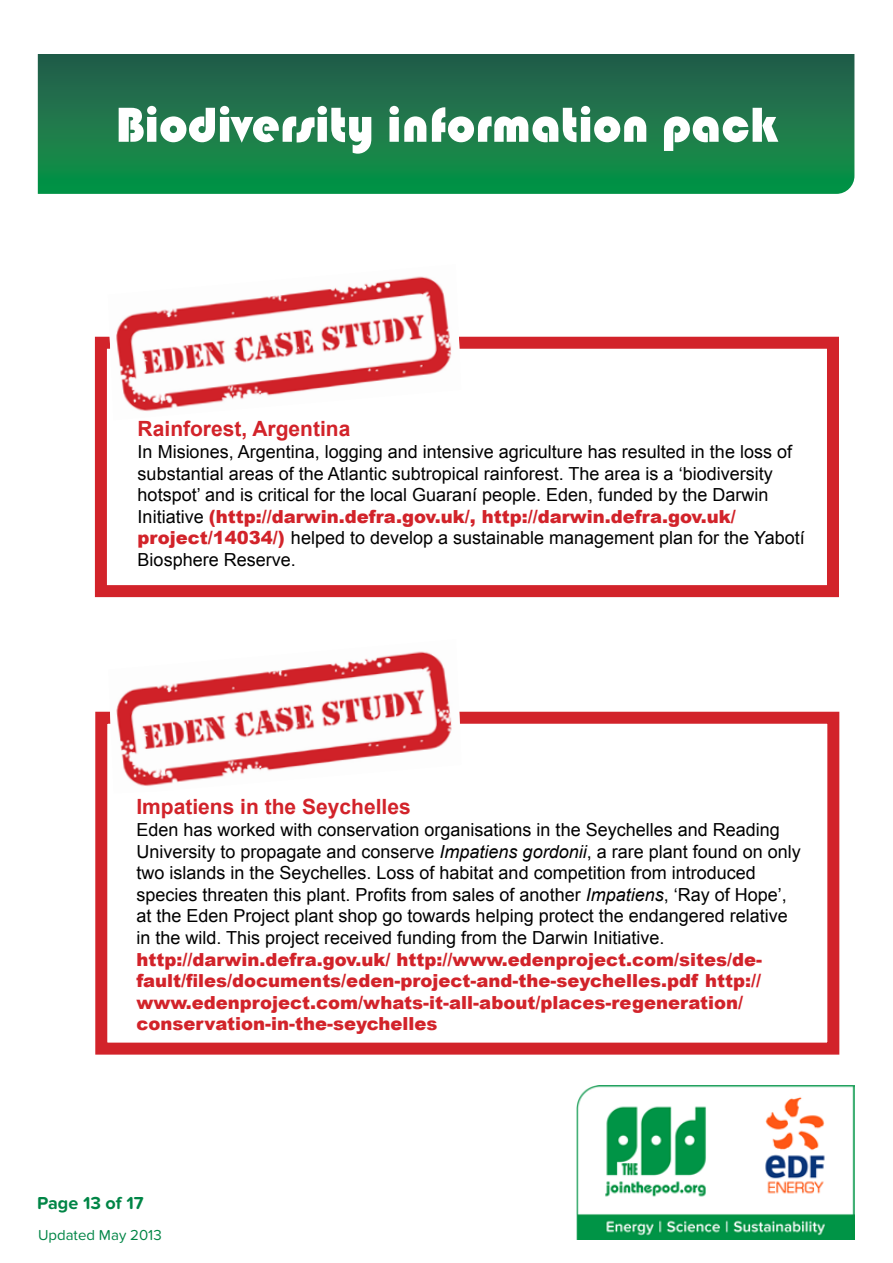
<style>
.page{position:relative;width:893px;height:1263px;background:#fff}
.page>*{position:absolute;margin:0;border:0;box-sizing:border-box;transform-origin:0 0}
.t1{font:51px "Bauhaus 93";color:#fff}
.t2{font:700 21px "Arial";color:#d2232a}
.t3{font:18px/21.6px "Arial";color:#000}
.t4{font:900 18px/21.6px "Arial";color:#d2232a}
.t5{font:700 18px "Proxima Nova Soft";color:#008546}
.t6{font:15px "Proxima Nova Soft";color:#008546}
.s1{font-weight:900;color:#d2232a}
.s2{font-style:italic}
</style>
<div class="page">
<img style="left:576px;top:1085px;width:278px;height:154px">
<svg style="left:38px;top:54px;width:816px;height:140px;background:#197849"></svg>
<div style="left:95px;top:337px;width:744px;height:260px;border:12px solid #d2232a"></div>
<div style="left:95px;top:712px;width:744px;height:342px;border:12px solid #d2232a"></div>
<img style="left:108px;top:651px;width:354px;height:135px">
<img style="left:108px;top:276px;width:353px;height:135px">
<h1 class="t1" style="left:115px;top:96px;width:664px">Biodiversity information pack</h1>
<p class="t2" style="left:138px;top:415px;width:214px">Rainforest, Argentina</p>
<p class="t3" style="left:138px;top:441px;width:669px">In Misiones, Argentina, logging and intensive agriculture has resulted in the loss of substantial areas of the Atlantic subtropical rainforest. The area is a ‘biodiversity hotspot’ and is critical for the local Guaraní people. Eden, funded by the Darwin Initiative <span class="s1">(http://darwin.defra.gov.uk/, http://darwin.defra.gov.uk/ project/14034/)</span> helped to develop a sustainable management plan for the Yabotí Biosphere Reserve.</p>
<p class="t2" style="left:136px;top:793px;width:276px">Impatiens in the Seychelles</p>
<p class="t3" style="left:136px;top:819px;width:666px">Eden has worked with conservation organisations in the Seychelles and Reading University to propagate and conserve <span class="s2">Impatiens gordonii</span>, a rare plant found on only two islands in the Seychelles. Loss of habitat and competition from introduced species threaten this plant. Profits from sales of another <span class="s2">Impatiens</span>, ‘Ray of Hope’, at the Eden Project plant shop go towards helping protect the endangered relative in the wild. This project received funding from the Darwin Initiative.</p>
<p class="t4" style="left:136px;top:948px;width:627px">http://darwin.defra.gov.uk/ http://www.edenproject.com/sites/de&shy;fault/files/documents/eden-project-and-the-seychelles.pdf http:// www.edenproject.com/whats-it-all-about/places-regeneration/ conservation-in-the-seychelles</p>
<p class="t5" style="left:37px;top:1192px;width:108px">Page 13 of 17</p>
<p class="t6" style="left:38px;top:1226px;width:125px">Updated May 2013</p>
</div>
